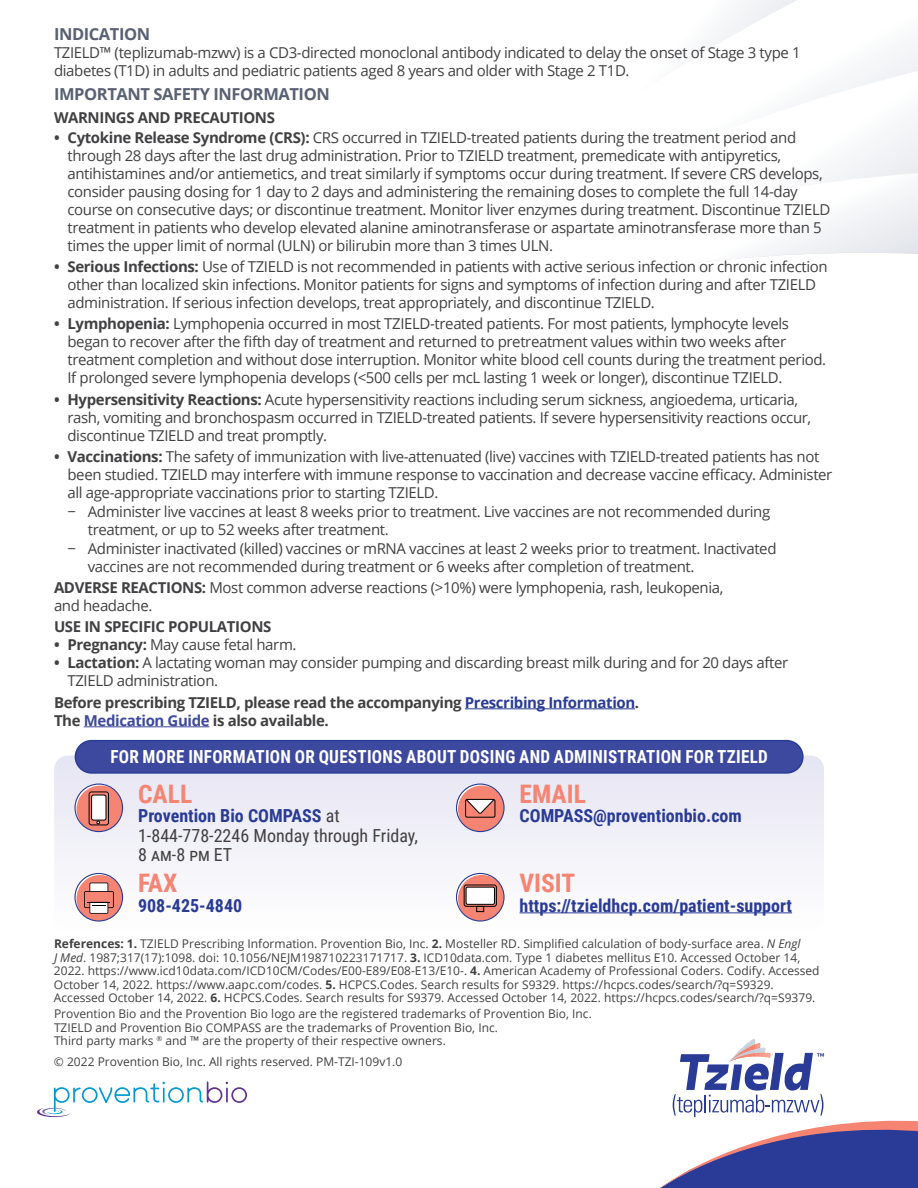
<style>
.page{position:relative;width:918px;height:1188px;background:#fff}
.page>*{position:absolute;margin:0;border:0;box-sizing:border-box;transform-origin:0 0}
.t1{font:700 25.5px "Roboto Condensed";color:#f58473}
.t2{font:700 18px "Roboto Condensed";color:#293b97}
.t3{font:700 18px "Roboto Condensed";letter-spacing:.015em;color:#fff;scale:.95 1}
.t4{font:18px/19.5px "Roboto Condensed";color:#414042}
.t5{font:700 16.5px "Open Sans";letter-spacing:-.025em;color:#5a6074}
.t6{font:15px/18px "Open Sans";letter-spacing:-.025em;color:#414042}
.t7{font:700 15px/18px "Open Sans";letter-spacing:-.025em;color:#414042}
.t8{font:12px/13.5px "Open Sans";color:#414042}
.s1{font-weight:700}
.s2{color:#293b97}
.s3{color:#3d499e}
.s4{font-weight:700;color:#293b97}
.s5{font-style:italic}
</style>
<div class="page">
<svg style="left:711px;top:0;width:207px;height:70px"></svg>
<svg style="left:830px;top:70px;width:88px;height:103px"></svg>
<svg style="left:662px;top:173px;width:256px;height:95px"></svg>
<svg style="left:37px;top:1081px;width:210px;height:36px"></svg>
<svg style="left:659px;top:1039px;width:259px;height:149px"></svg>
<div style="left:54px;top:756px;width:770px;height:176px;background:#f3f2f9;border-radius:14px"></div>
<svg style="left:458px;top:786px;width:46px;height:46px"></svg>
<div style="left:465px;top:799px;width:30px;height:19px;border:1px solid #000;border-radius:2px"></div>
<div style="left:456px;top:784px;width:49px;height:48px;border:1px solid #293b97;border-radius:50%"></div>
<hr style="left:520px;top:912px;width:272px;height:1px;background:#293b97">
<svg style="left:458px;top:875px;width:46px;height:46px"></svg>
<div style="left:466px;top:887px;width:28px;height:17px;background:#fff;border-radius:2px"></div>
<div style="left:466px;top:887px;width:29px;height:18px;border:1px solid #000;border-radius:2px"></div>
<div style="left:456px;top:873px;width:49px;height:49px;border:1px solid #293b97;border-radius:50%"></div>
<svg style="left:77px;top:786px;width:46px;height:46px"></svg>
<div style="left:75px;top:784px;width:48px;height:48px;border:1px solid #293b97;border-radius:50%"></div>
<div style="left:75px;top:741px;width:728px;height:32px;background:#3d499e;border-radius:16px"></div>
<div style="left:75px;top:740px;width:729px;height:34px;border:2px solid #293b97;border-radius:16px"></div>
<svg style="left:77px;top:875px;width:46px;height:46px"></svg>
<div style="left:74px;top:873px;width:49px;height:49px;border:1px solid #293b97;border-radius:50%"></div>
<hr style="left:465px;top:708px;width:170px;height:1px;background:#293b97">
<hr style="left:84px;top:726px;width:125px;height:1px;background:#3d499e">
<p class="t5" style="left:54px;top:22px;width:98px">INDICATION</p>
<p class="t6" style="left:54px;top:43px;width:748px">TZIELD™ (teplizumab-mzwv) is a CD3-directed monoclonal antibody indicated to delay the onset of Stage 3 type 1 diabetes (T1D) in adults and pediatric patients aged 8 years and older with Stage 2 T1D.</p>
<p class="t5" style="left:54px;top:83px;width:277px">IMPORTANT SAFETY INFORMATION</p>
<p class="t7" style="left:54px;top:108px;width:223px">WARNINGS AND PRECAUTIONS</p>
<p class="t6" style="left:68px;top:128px;width:764px;text-indent:-14px"><span class="s1">• Cytokine Release Syndrome (CRS):</span> CRS occurred in TZIELD-treated patients during the treatment period and through 28 days after the last drug administration. Prior to TZIELD treatment, premedicate with antipyretics, antihistamines and/or antiemetics, and treat similarly if symptoms occur during treatment. If severe CRS develops, consider pausing dosing for 1 day to 2 days and administering the remaining doses to complete the full 14-day course on consecutive days; or discontinue treatment. Monitor liver enzymes during treatment. Discontinue TZIELD treatment in patients who develop elevated alanine aminotransferase or aspartate aminotransferase more than 5 times the upper limit of normal (ULN) or bilirubin more than 3 times ULN.</p>
<p class="t6" style="left:68px;top:257px;width:762px;text-indent:-14px"><span class="s1">• Serious Infections:</span> Use of TZIELD is not recommended in patients with active serious infection or chronic infection other than localized skin infections. Monitor patients for signs and symptoms of infection during and after TZIELD administration. If serious infection develops, treat appropriately, and discontinue TZIELD.</p>
<p class="t6" style="left:68px;top:315px;width:760px;text-indent:-14px"><span class="s1">• Lymphopenia:</span> Lymphopenia occurred in most TZIELD-treated patients. For most patients, lymphocyte levels began to recover after the fifth day of treatment and returned to pretreatment values within two weeks after treatment completion and without dose interruption. Monitor white blood cell counts during the treatment period.<br>If prolonged severe lymphopenia develops (&lt;500 cells per mcL lasting 1 week or longer), discontinue TZIELD.</p>
<p class="t6" style="left:68px;top:390px;width:745px;text-indent:-14px"><span class="s1">• Hypersensitivity Reactions:</span> Acute hypersensitivity reactions including serum sickness, angioedema, urticaria, rash, vomiting and bronchospasm occurred in TZIELD-treated patients. If severe hypersensitivity reactions occur, discontinue TZIELD and treat promptly.</p>
<p class="t6" style="left:54px;top:447px;width:767px"><span class="s1">• Vaccinations:</span> The safety of immunization with live-attenuated (live) vaccines with TZIELD-treated patients has not</p>
<p class="t6" style="left:68px;top:465px;width:766px">been studied. TZIELD may interfere with immune response to vaccination and decrease vaccine efficacy. Administer</p>
<p class="t6" style="left:68px;top:483px;width:372px">all age-appropriate vaccinations prior to starting TZIELD.</p>
<p class="t6" style="left:68px;top:502px;width:704px">− Administer live vaccines at least 8 weeks prior to treatment. Live vaccines are not recommended during</p>
<p class="t6" style="left:88px;top:520px;width:303px">treatment, or up to 52 weeks after treatment.</p>
<p class="t6" style="left:68px;top:539px;width:711px">− Administer inactivated (killed) vaccines or mRNA vaccines at least 2 weeks prior to treatment. Inactivated</p>
<p class="t6" style="left:88px;top:557px;width:608px">vaccines are not recommended during treatment or 6 weeks after completion of treatment.</p>
<p class="t6" style="left:54px;top:578px;width:671px"><span class="s1">ADVERSE REACTIONS:</span> Most common adverse reactions (&gt;10%) were lymphopenia, rash, leukopenia, and headache.</p>
<p class="t7" style="left:54px;top:618px;width:219px">USE IN SPECIFIC POPULATIONS</p>
<p class="t6" style="left:54px;top:636px;width:244px"><span class="s1">• Pregnancy:</span> May cause fetal harm.</p>
<p class="t6" style="left:68px;top:654px;width:722px;text-indent:-14px"><span class="s1">• Lactation:</span> A lactating woman may consider pumping and discarding breast milk during and for 20 days after<br>TZIELD administration.</p>
<p class="t7" style="left:54px;top:693px;width:587px">Before prescribing TZIELD, please read the accompanying <span class="s2">Prescribing Information</span>.<br>The <span class="s3">Medication Guide</span> is also available.</p>
<p class="t3" style="left:110px;top:744px;width:694px">FOR MORE INFORMATION OR QUESTIONS ABOUT DOSING AND ADMINISTRATION FOR TZIELD</p>
<h1 class="t1" style="left:138px;top:776px;width:56px">CALL</h1>
<p class="t4" style="left:138px;top:805px;width:281px"><span class="s4">Provention Bio COMPASS</span> at<br>1-844-778-2246 Monday through Friday,<br>8 am-8 pm ET</p>
<h1 class="t1" style="left:138px;top:865px;width:41px">FAX</h1>
<p class="t2" style="left:138px;top:893px;width:106px">908-425-4840</p>
<h1 class="t1" style="left:520px;top:776px;width:68px">EMAIL</h1>
<p class="t2" style="left:520px;top:803px;width:224px">COMPASS@proventionbio.com</p>
<h1 class="t1" style="left:520px;top:865px;width:57px">VISIT</h1>
<p class="t2" style="left:520px;top:893px;width:274px">https://tzieldhcp.com/patient-support</p>
<p class="t8" style="left:54px;top:937px;width:767px"><span class="s1">References: 1.</span> TZIELD Prescribing Information. Provention Bio, Inc. <span class="s1">2.</span> Mosteller RD. Simplified calculation of body-surface area. <span class="s5">N Engl<br>J Med</span>. 1987;317(17):1098. doi: 10.1056/NEJM198710223171717. <span class="s1">3.</span> ICD10data.com. Type 1 diabetes mellitus E10. Accessed October 14, 2022. https://www.icd10data.com/ICD10CM/Codes/E00-E89/E08-E13/E10-. <span class="s1">4.</span> American Academy of Professional Coders. Codify. Accessed October 14, 2022. https://www.aapc.com/codes. <span class="s1">5.</span> HCPCS.Codes. Search results for S9329. https://hcpcs.codes/search/?q=S9329.<br>Accessed October 14, 2022. <span class="s1">6.</span> HCPCS.Codes. Search results for S9379. Accessed October 14, 2022. https://hcpcs.codes/search/?q=S9379.</p>
<p class="t8" style="left:54px;top:1007px;width:539px">Provention Bio and the Provention Bio logo are the registered trademarks of Provention Bio, Inc.<br>TZIELD and Provention Bio COMPASS are the trademarks of Provention Bio, Inc.<br>Third party marks <sup>®</sup> and ™ are the property of their respective owners.</p>
<p class="t8" style="left:54px;top:1054px;width:350px">© 2022 Provention Bio, Inc. All rights reserved. PM-TZI-109v1.0</p>
</div>
